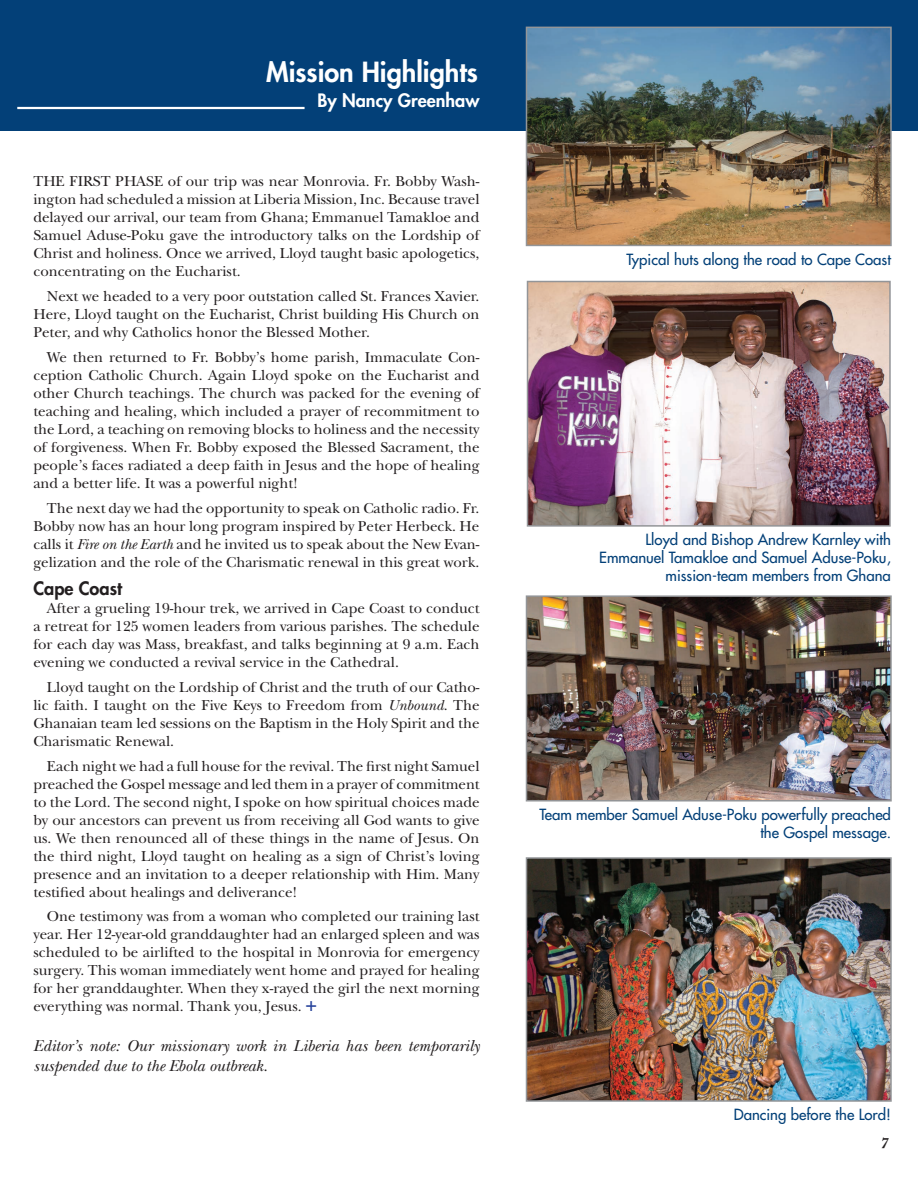
<style>
.page{position:relative;width:918px;height:1188px;background:#fff}
.page>*{position:absolute;margin:0;border:0;box-sizing:border-box;transform-origin:0 0}
.t1{font:800 27px "Futura";color:#fff}
.t2{font:800 18px "Futura";color:#fff}
.t3{font:800 18px "Futura";color:#231f20}
.t4{font:italic 16.5px/19.8px "New Baskerville";color:#231f20}
.t5{font:15px/18px "New Baskerville";color:#231f20;text-align:justify}
.t6{font:15px/18px "Futura";color:#034078;text-align:right}
.t7{font:italic 700 15px "New Baskerville";color:#231f20}
.s1{font-style:italic}
.s2{font-weight:700;font-size:21px;color:#28439b}
</style>
<div class="page">
<div style="left:0;top:0;width:918px;height:130px;background:#034078"></div>
<hr style="left:17px;top:107px;width:288px;height:2px;background:#fff">
<img style="left:529px;top:860px;width:360px;height:239px">
<div style="left:526px;top:857px;width:366px;height:245px;border:2px solid #939598"></div>
<img style="left:530px;top:284px;width:358px;height:240px">
<div style="left:527px;top:281px;width:364px;height:246px;border:2px solid #939598"></div>
<img style="left:529px;top:30px;width:360px;height:213px">
<div style="left:526px;top:27px;width:366px;height:219px;border:2px solid #939598"></div>
<img style="left:529px;top:598px;width:360px;height:201px">
<div style="left:526px;top:595px;width:366px;height:207px;border:2px solid #939598"></div>
<h1 class="t1" style="left:266px;top:55px;width:213px">Mission Highlights</h1>
<p class="t2" style="left:318px;top:89px;width:163px">By Nancy Greenhaw</p>
<p class="t5" style="left:33px;top:173px;width:448px">THE FIRST PHASE of our trip was near Monrovia. Fr. Bobby Wash&shy;ington had scheduled a mission at Liberia Mission, Inc. Because travel delayed our arrival, our team from Ghana; Emmanuel Tamakloe and Samuel Aduse-Poku gave the introductory talks on the Lordship of Christ and holiness. Once we arrived, Lloyd taught basic apologetics, concentrating on the Eucharist.</p>
<p class="t5" style="left:33px;top:287px;width:448px;text-indent:14px">Next we headed to a very poor outstation called St. Frances Xavier.<br>Here, Lloyd taught on the Eucharist, Christ building His Church on Peter, and why Catholics honor the Blessed Mother.</p>
<p class="t5" style="left:33px;top:348px;width:448px;text-indent:14px">We then returned to Fr. Bobby’s home parish, Immaculate Con&shy;ception Catholic Church. Again Lloyd spoke on the Eucharist and other Church teachings. The church was packed for the evening of teaching and healing, which included a prayer of recommitment to the Lord, a teaching on removing blocks to holiness and the necessity of forgiveness. When Fr. Bobby exposed the Blessed Sacrament, the people’s faces radiated a deep faith in Jesus and the hope of healing and a better life. It was a powerful night!</p>
<p class="t5" style="left:33px;top:499px;width:448px;text-indent:14px">The next day we had the opportunity to speak on Catholic radio. Fr.<br>Bobby now has an hour long program inspired by Peter Herbeck. He calls it <span class="s1">Fire on the Earth</span> and he invited us to speak about the New Evan&shy;gelization and the role of the Charismatic renewal in this great work.</p>
<p class="t3" style="left:33px;top:577px;width:90px">Cape Coast</p>
<p class="t5" style="left:33px;top:599px;width:448px;text-indent:14px">After a grueling 19-hour trek, we arrived in Cape Coast to conduct a retreat for 125 women leaders from various parishes. The schedule for each day was Mass, breakfast, and talks beginning at 9 a.m. Each evening we conducted a revival service in the Cathedral.</p>
<p class="t5" style="left:33px;top:678px;width:448px;text-indent:14px">Lloyd taught on the Lordship of Christ and the truth of our Catho&shy;lic faith. I taught on the Five Keys to Freedom from <span class="s1">Unbound</span>. The Ghanaian team led sessions on the Baptism in the Holy Spirit and the Charismatic Renewal.</p>
<p class="t5" style="left:33px;top:757px;width:448px;text-indent:14px">Each night we had a full house for the revival. The first night Samuel preached the Gospel message and led them in a prayer of commitment to the Lord. The second night, I spoke on how spiritual choices made by our ancestors can prevent us from receiving all God wants to give us. We then renounced all of these things in the name of Jesus. On the third night, Lloyd taught on healing as a sign of Christ’s loving presence and an invitation to a deeper relationship with Him. Many testified about healings and deliverance!</p>
<p class="t5" style="left:33px;top:908px;width:448px;text-indent:14px">One testimony was from a woman who completed our training last year. Her 12-year-old granddaughter had an enlarged spleen and was scheduled to be airlifted to the hospital in Monrovia for emergency surgery. This woman immediately went home and prayed for healing for her granddaughter. When they x-rayed the girl the next morning everything was normal. Thank you, Jesus. <span class="s2">+</span></p>
<p class="t4" style="left:33px;top:1036px;width:448px">Editor’s note: Our missionary work in Liberia has been temporarily suspended due to the Ebola outbreak.</p>
<p class="t6" style="left:626px;top:250px;width:266px">Typical huts along the road to Cape Coast</p>
<p class="t6" style="left:599px;top:531px;width:293px">Lloyd and Bishop Andrew Karnley with<br>Emmanuel Tamakloe and Samuel Aduse-Poku, mission-team members from Ghana</p>
<p class="t6" style="left:539px;top:806px;width:353px">Team member Samuel Aduse-Poku powerfully preached the Gospel message.</p>
<p class="t6" style="left:734px;top:1106px;width:159px">Dancing before the Lord!</p>
<p class="t7" style="left:880px;top:1134px;width:9px">7</p>
</div>
